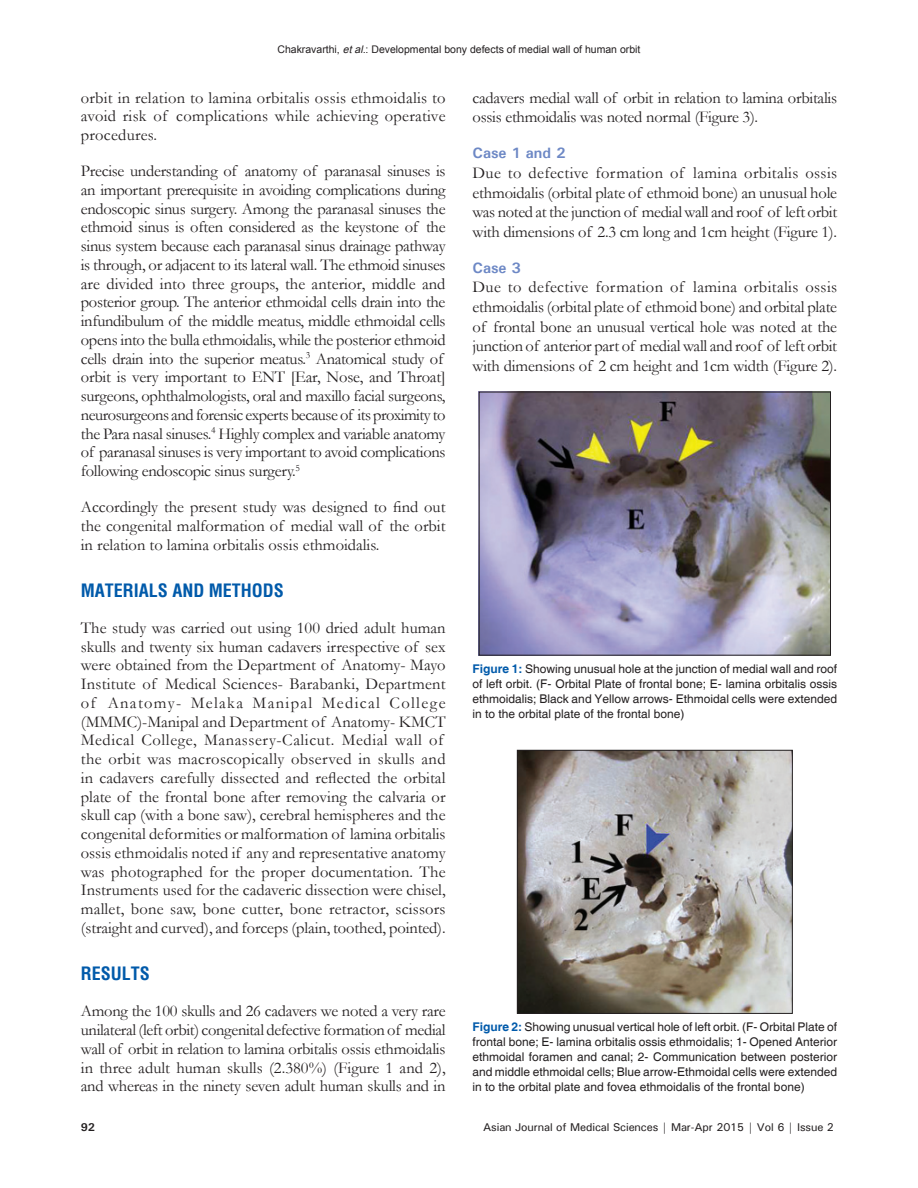
<style>
.page{position:relative;width:918px;height:1188px;background:#fff}
.page>*{position:absolute;margin:0;border:0;box-sizing:border-box;transform-origin:0 0}
.t1{font:700 condensed 18px "Helvetica";color:#015aaa}
.t2{font:16.5px/18.8px "Garamond";letter-spacing:-.01em;color:#231f20;text-align:justify}
.t3{font:700 15px "Univers";color:#6d88c5}
.t4{font:12px/15px "Helvetica";color:#231f20;text-align:justify}
.t5{font:500 11.25px "Univers";letter-spacing:-.01em;color:#231f20}
.t6{font:700 11.25px "Univers";color:#231f20}
.t7{font:10.5px "Arial";color:#231f20}
.s1{font-style:italic}
.s2{font-weight:700;color:#015aaa}
</style>
<div class="page">
<img style="left:481px;top:394px;width:348px;height:259px">
<div style="left:479px;top:392px;width:352px;height:263px;border:1px solid #231f20"></div>
<img style="left:519px;top:752px;width:272px;height:260px">
<div style="left:517px;top:750px;width:276px;height:264px;border:1px solid #231f20"></div>
<p class="t7" style="left:277px;top:44px;width:364px">Chakravarthi, <span class="s1">etal.</span>: Developmental bony defects of medial wall of human orbit</p>
<p class="t2" style="left:81px;top:88px;width:366px">orbit in relation to lamina orbitalis ossis ethmoidalis to avoid risk of complications while achieving operative procedures.</p>
<p class="t2" style="left:81px;top:162px;width:366px;text-align:left">Precise understanding of anatomy of paranasal sinuses is an important prerequisite in avoiding complications during endoscopic sinus surgery. Among the paranasal sinuses the ethmoid sinus is often considered as the keystone of the sinus system because each paranasal sinus drainage pathway is through, or adjacent to its lateral wall. The ethmoid sinuses are divided into three groups, the anterior, middle and posterior group. The anterior ethmoidal cells drain into the infundibulum of the middle meatus, middle ethmoidal cells opens into the bulla ethmoidalis, while the posterior ethmoid cells drain into the superior meatus.<sup>3</sup> Anatomical study of orbit is very important to ENT [Ear, Nose, and Throat] surgeons, ophthalmologists, oral and maxillo facial surgeons, neurosurgeons and forensic experts because of its proximity to the Para nasal sinuses.<sup>4</sup> Highly complex and variable anatomy of paranasal sinuses is very important to avoid complications following endoscopic sinus surgery.<sup>5</sup></p>
<p class="t2" style="left:81px;top:498px;width:366px">Accordingly the present study was designed to find out the congenital malformation of medial wall of the orbit in relation to lamina orbitalis ossis ethmoidalis.</p>
<p class="t1" style="left:81px;top:579px;width:205px">MATERIALS AND METHODS</p>
<p class="t2" style="left:81px;top:619px;width:366px;text-align:left">The study was carried out using 100 dried adult human skulls and twenty six human cadavers irrespective of sex were obtained from the Department of Anatomy- Mayo Institute of Medical Sciences- Barabanki, Department of Anatomy- Melaka Manipal Medical College (MMMC)-Manipal and Department of Anatomy- KMCT Medical College, Manassery-Calicut. Medial wall of the orbit was macroscopically observed in skulls and in cadavers carefully dissected and reflected the orbital plate of the frontal bone after removing the calvaria or skull cap (with a bone saw), cerebral hemispheres and the congenital deformities or malformation of lamina orbitalis ossis ethmoidalis noted if any and representative anatomy was photographed for the proper documentation. The Instruments used for the cadaveric dissection were chisel, mallet, bone saw, bone cutter, bone retractor, scissors (straight and curved), and forceps (plain, toothed, pointed).</p>
<p class="t1" style="left:81px;top:962px;width:71px">RESULTS</p>
<p class="t2" style="left:81px;top:1002px;width:366px">Among the 100 skulls and 26 cadavers we noted a very rare unilateral (left orbit) congenital defective formation of medial wall of orbit in relation to lamina orbitalis ossis ethmoidalis in three adult human skulls (2.380%) (Figure 1 and 2), and whereas in the ninety seven adult human skulls and in</p>
<p class="t2" style="left:472px;top:88px;width:366px;line-height:19.6px">cadavers medial wall of orbit in relation to lamina orbitalis ossis ethmoidalis was noted normal (Figure 3).</p>
<p class="t3" style="left:472px;top:144px;width:94px">Case 1 and 2</p>
<p class="t2" style="left:472px;top:163px;width:366px;line-height:19.6px">Due to defective formation of lamina orbitalis ossis ethmoidalis (orbital plate of ethmoid bone) an unusual hole was noted at the junction of medial wall and roof of left orbit with dimensions of 2.3 cm long and 1cm height (Figure 1).</p>
<p class="t3" style="left:472px;top:258px;width:50px">Case 3</p>
<p class="t2" style="left:472px;top:278px;width:366px;line-height:19.6px">Due to defective formation of lamina orbitalis ossis ethmoidalis (orbital plate of ethmoid bone) and orbital plate of frontal bone an unusual vertical hole was noted at the junction of anterior part of medial wall and roof of left orbit with dimensions of 2 cm height and 1cm width (Figure 2).</p>
<p class="t4" style="left:472px;top:661px;width:366px"><span class="s2">Figure 1:</span> Showing unusual hole at the junction of medial wall and roof of left orbit. (F- Orbital Plate of frontal bone; E- lamina orbitalis ossis ethmoidalis; Black and Yellow arrows- Ethmoidal cells were extended in to the orbital plate of the frontal bone)</p>
<p class="t4" style="left:472px;top:1020px;width:366px"><span class="s2">Figure 2:</span> Showing unusual vertical hole of left orbit. (F- Orbital Plate of frontal bone; E- lamina orbitalis ossis ethmoidalis; 1- Opened Anterior ethmoidal foramen and canal; 2- Communication between posterior and middle ethmoidal cells; Blue arrow-Ethmoidal cells were extended in to the orbital plate and fovea ethmoidalis of the frontal bone)</p>
<p class="t6" style="left:81px;top:1120px;width:16px">92</p>
<p class="t5" style="left:483px;top:1120px;width:352px">Asian Journal of Medical Sciences | Mar-Apr 2015 | Vol 6 | Issue 2</p>
</div>
